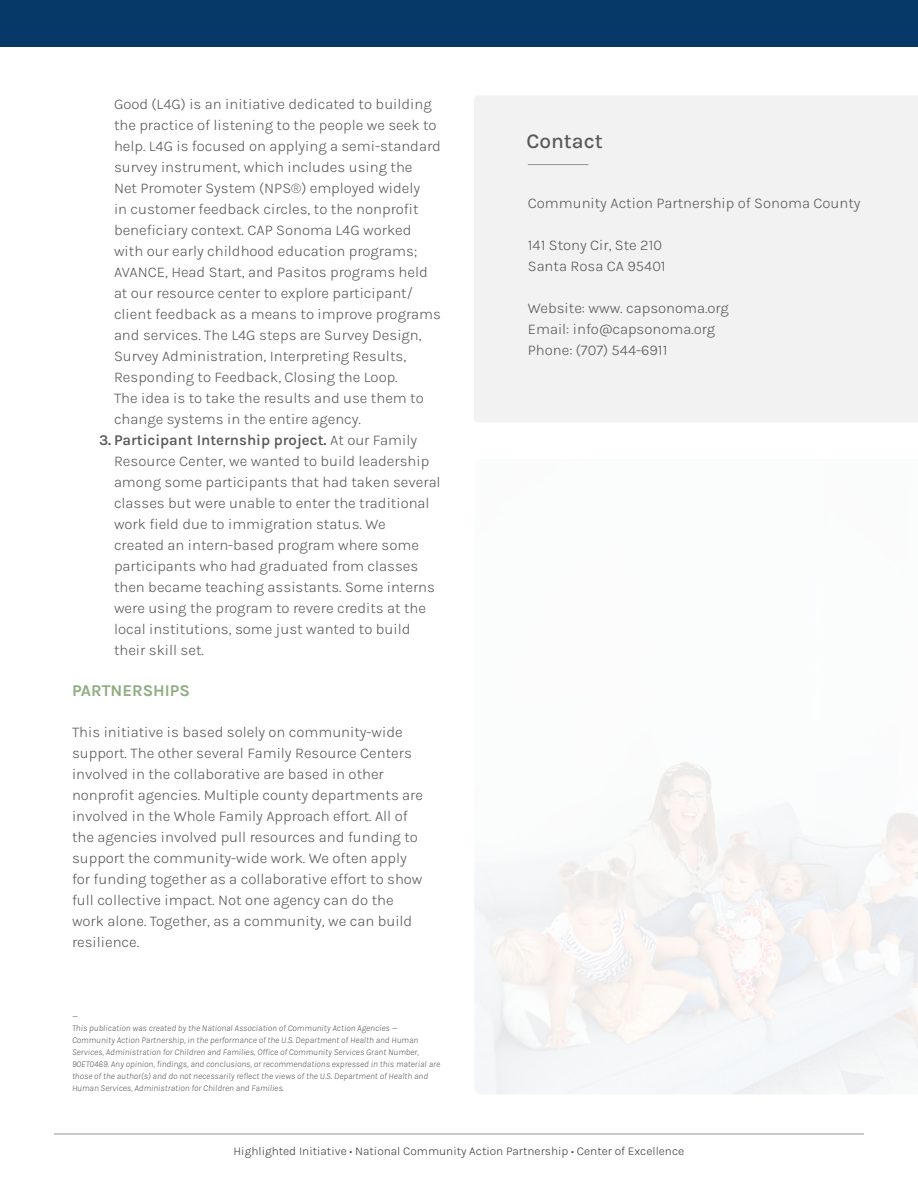
<style>
.page{position:relative;width:918px;height:1188px;background:#fff}
.page>*{position:absolute;margin:0;border:0;box-sizing:border-box;transform-origin:0 0}
.Subhead{font:500 21px "Karla";color:#57585a}
.Body{font:700 16.5px "Karla";color:#8ead82}
.Body-2{font:300 15px/21px "Karla";color:#57585a}
.t1{font:300 12px "Karla";color:#3e3e3f}
.Footr{font:italic 300 9px/12px "Karla";color:#57585a}
.s1{font-weight:600}
</style>
<div class="page">
<div style="left:0;top:0;width:918px;height:47px;background:#063868"></div>
<hr style="left:54px;top:1134px;width:810px;height:1px;background:#939598">
<div style="left:474px;top:96px;width:444px;height:326px;background:#f2f2f2"></div>
<hr style="left:528px;top:164px;width:60px;height:1px;background:#939598">
<p class="Body-2" style="left:114px;top:93px;width:328px">Good (L4G) is an initiative dedicated to building the practice of listening to the people we seek to help. L4G is focused on applying a semi-standard survey instrument, which includes using the<br>Net Promoter System (NPS®) employed widely<br>in customer feedback circles, to the nonprofit beneficiary context. CAP Sonoma L4G worked with our early childhood education programs; AVANCE, Head Start, and Pasitos programs held at our resource center to explore participant/ client feedback as a means to improve programs and services. The L4G steps are Survey Design, Survey Administration, Interpreting Results, Responding to Feedback, Closing the Loop.<br>The idea is to take the results and use them to change systems in the entire agency.</p>
<p class="Body-2" style="left:114px;top:429px;width:328px;text-indent:-15px"><span class="s1">3. Participant Internship project.</span> At our Family Resource Center, we wanted to build leadership among some participants that had taken several classes but were unable to enter the traditional work field due to immigration status. We<br>created an intern-based program where some participants who had graduated from classes then became teaching assistants. Some interns were using the program to revere credits at the local institutions, some just wanted to build their skill set.</p>
<p class="Body" style="left:72px;top:680px;width:119px">PARTNERSHIPS</p>
<p class="Body-2" style="left:72px;top:721px;width:353px">This initiative is based solely on community-wide support. The other several Family Resource Centers involved in the collaborative are based in other nonprofit agencies. Multiple county departments are involved in the Whole Family Approach effort. All of the agencies involved pull resources and funding to support the community-wide work. We often apply for funding together as a collaborative effort to show full collective impact. Not one agency can do the work alone. Together, as a community, we can build resilience.</p>
<p class="Footr" style="left:72px;top:1010px;width:7px">—</p>
<p class="Footr" style="left:72px;top:1022px;width:370px">This publication was created by the National Association of Community Action Agencies — Community Action Partnership, in the performance of the U.S. Department of Health and Human Services, Administration for Children and Families, Office of Community Services Grant Number, 90ET0469. Any opinion, findings, and conclusions, or recommendations expressed in this material are those of the author(s) and do not necessarily reflect the views of the U.S. Department of Health and Human Services, Administration for Children and Families.</p>
<p class="Subhead" style="left:526px;top:127px;width:78px">Contact</p>
<p class="Body-2" style="left:528px;top:192px;width:334px">Community Action Partnership of Sonoma County</p>
<p class="Body-2" style="left:528px;top:234px;width:136px">141 Stony Cir, Ste 210</p>
<p class="Body-2" style="left:528px;top:255px;width:139px">Santa Rosa CA 95401</p>
<p class="Body-2" style="left:528px;top:297px;width:203px">Website: www. capsonoma.org</p>
<p class="Body-2" style="left:528px;top:318px;width:189px">Email: info@capsonoma.org</p>
<p class="Body-2" style="left:528px;top:339px;width:141px">Phone: (707) 544-6911</p>
<p class="t1" style="left:234px;top:1143px;width:452px">Highlighted Initiative • National Community Action Partnership • Center of Excellence</p>
</div>
